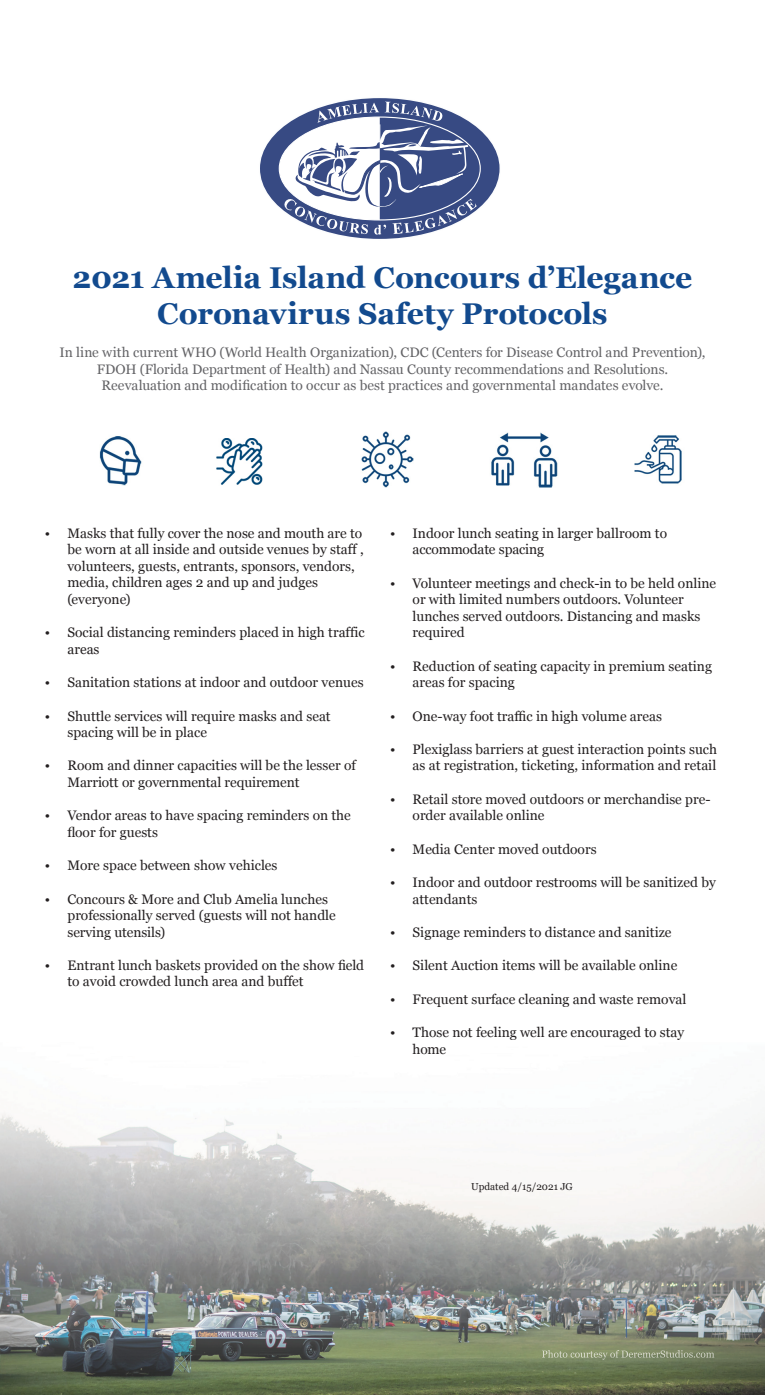
<style>
.page{position:relative;width:765px;height:1395px;background:#fff}
.page>*{position:absolute;margin:0;border:0;box-sizing:border-box;transform-origin:0 0}
.t1{font:700 30px/36px "Georgia";letter-spacing:-.005em;color:#124a8e;text-align:center}
.t2{font:13.75px/16.5px "Georgia";color:#231f20}
.t3{font:13.75px/16.5px "Georgia";color:#636366;text-align:center}
.t4{font:10px "Georgia";color:#231f20}
</style>
<div class="page">
<div style="left:260px;top:98px;width:240px;height:141px;background:#374a83;border-radius:50%"></div>
<svg style="left:279px;top:102px;width:198px;height:133px"></svg>
<img style="left:0;top:1112px;width:765px;height:283px">
<img style="left:542px;top:1350px;width:172px;height:10px">
<img style="left:99px;top:431px;width:583px;height:56px">
<h1 class="t1" style="left:73px;top:258px;width:621px">2021 Amelia Island Concours d’Elegance<br>Coronavirus Safety Protocols</h1>
<p class="t3" style="left:59px;top:344px;width:648px">In line with current WHO (World Health Organization), CDC (Centers for Disease Control and Prevention),<br>FDOH (Florida Department of Health) and Nassau County recommendations and Resolutions.<br>Reevaluation and modification to occur as best practices and governmental mandates evolve.</p>
<p class="t2" style="left:67px;top:524px;width:298px;text-indent:-22px">• Masks that fully cover the nose and mouth are to be worn at all inside and outside venues by staff , volunteers, guests, entrants, sponsors, vendors, media, children ages 2 and up and judges (everyone)</p>
<p class="t2" style="left:67px;top:624px;width:299px;text-indent:-22px">• Social distancing reminders placed in high traffic areas</p>
<p class="t2" style="left:45px;top:674px;width:320px">• Sanitation stations at indoor and outdoor venues</p>
<p class="t2" style="left:67px;top:707px;width:265px;text-indent:-22px">• Shuttle services will require masks and seat spacing will be in place</p>
<p class="t2" style="left:67px;top:757px;width:290px;text-indent:-22px">• Room and dinner capacities will be the lesser of<br>Marriott or governmental requirement</p>
<p class="t2" style="left:67px;top:807px;width:285px;text-indent:-22px">• Vendor areas to have spacing reminders on the floor for guests</p>
<p class="t2" style="left:45px;top:857px;width:234px">• More space between show vehicles</p>
<p class="t2" style="left:67px;top:890px;width:270px;text-indent:-22px">• Concours &amp; More and Club Amelia lunches professionally served (guests will not handle serving utensils)</p>
<p class="t2" style="left:67px;top:956px;width:298px;text-indent:-22px">• Entrant lunch baskets provided on the show field to avoid crowded lunch area and buffet</p>
<p class="t2" style="left:413px;top:524px;width:256px;text-indent:-22px">• Indoor lunch seating in larger ballroom to accommodate spacing</p>
<p class="t2" style="left:413px;top:574px;width:305px;text-indent:-22px">• Volunteer meetings and check-in to be held online or with limited numbers outdoors. Volunteer lunches served outdoors. Distancing and masks required</p>
<p class="t2" style="left:413px;top:657px;width:301px;text-indent:-22px">• Reduction of seating capacity in premium seating areas for spacing</p>
<p class="t2" style="left:390px;top:707px;width:273px">• One-way foot traffic in high volume areas</p>
<p class="t2" style="left:390px;top:740px;width:329px;text-align:right">• Plexiglass barriers at guest interaction points such as at registration, ticketing, information and retail</p>
<p class="t2" style="left:413px;top:790px;width:299px;text-indent:-22px">• Retail store moved outdoors or merchandise pre&shy;order available online</p>
<p class="t2" style="left:390px;top:840px;width:208px">• Media Center moved outdoors</p>
<p class="t2" style="left:413px;top:873px;width:305px;text-indent:-22px">• Indoor and outdoor restrooms will be sanitized by attendants</p>
<p class="t2" style="left:390px;top:923px;width:283px">• Signage reminders to distance and sanitize</p>
<p class="t2" style="left:390px;top:957px;width:289px">• Silent Auction items will be available online</p>
<p class="t2" style="left:390px;top:990px;width:298px">• Frequent surface cleaning and waste removal</p>
<p class="t2" style="left:413px;top:1023px;width:273px;text-indent:-22px">• Those not feeling well are encouraged to stay home</p>
<p class="t4" style="left:471px;top:1181px;width:103px">Updated 4/15/2021 JG</p>
</div>
